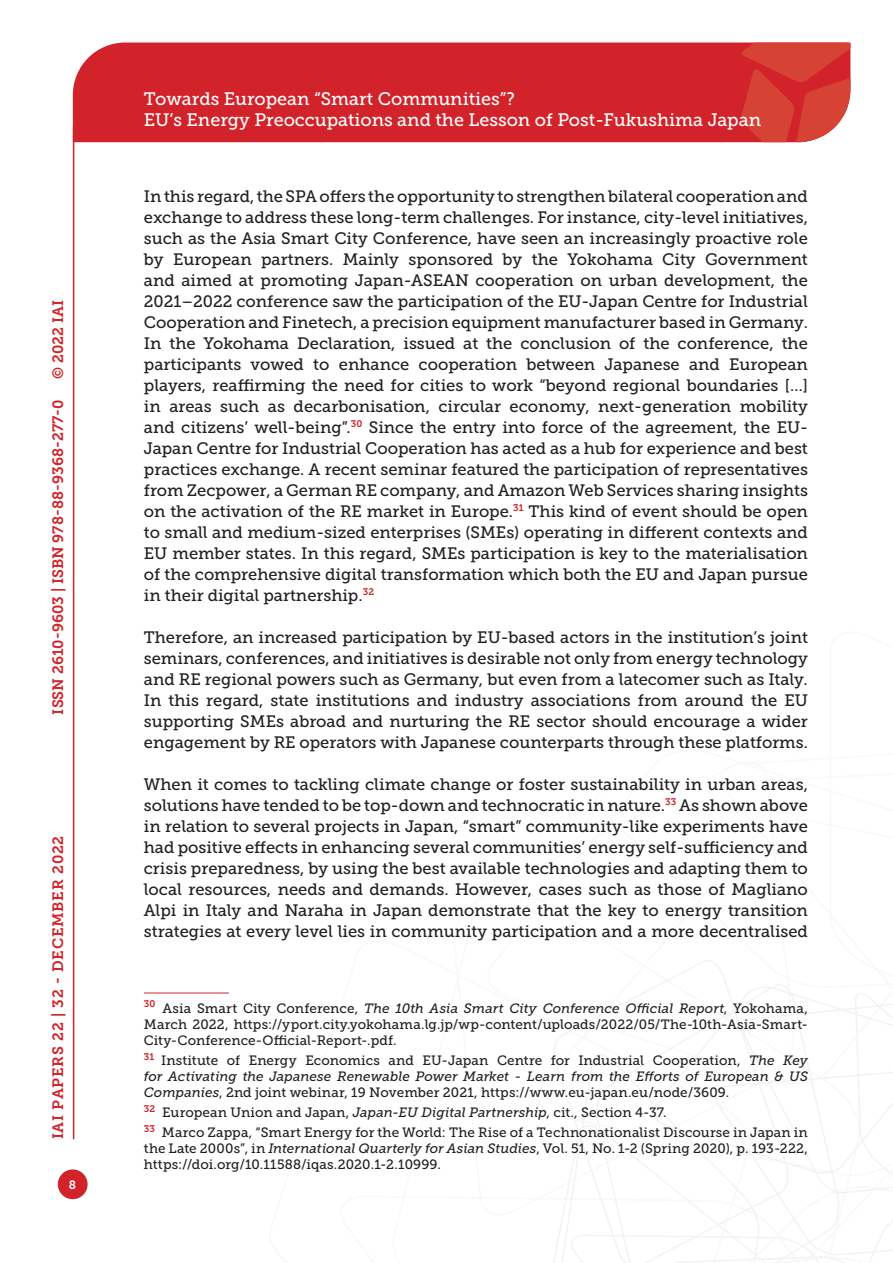
<style>
.page{position:relative;width:893px;height:1263px;background:#fff}
.page>*{position:absolute;margin:0;border:0;box-sizing:border-box;transform-origin:0 0}
.t1{font:18px/21.6px "Museo Slab 500";color:#fff}
.Testo{font:16.5px/21px "Museo Slab 500";color:#231f20;text-align:justify}
.t2{font:15px "Museo Slab 700";color:#d2232a}
.t3{font:15px "Museo Slab 700";letter-spacing:.05em;color:#d2232a}
.Nota{font:13.5px/16.2px "Museo Slab 500";letter-spacing:.01em;color:#231f20;text-align:justify}
.t4{font:12px "Museo Slab 700";color:#fff}
.s1{font-style:italic}
</style>
<div class="page">
<svg style="left:553px;top:960px;width:340px;height:303px"></svg>
<div style="left:73px;top:43px;width:668px;height:99px;background:#d2232a"></div>
<svg style="left:741px;top:43px;width:109px;height:99px;background:#d6433b"></svg>
<div style="left:58px;top:1169px;width:30px;height:30px;background:#d2232a;border-radius:50%"></div>
<hr style="left:73px;top:126px;width:1px;height:1013px;background:#d2232a">
<hr style="left:144px;top:993px;width:85px;height:1px;background:#d2232a">
<p class="t2" style="left:50px;top:379px;width:80px;rotate:-90deg">© 2022 IAI</p>
<p class="t2" style="left:49px;top:714px;width:316px;rotate:-90deg">ISSN 2610-9603 | ISBN 978-88-9368-277-0</p>
<p class="t3" style="left:50px;top:1139px;width:305px;rotate:-90deg">IAI PAPERS 22 | 32 - DECEMBER 2022</p>
<p class="t4" style="left:69px;top:1178px;width:9px">8</p>
<p class="t1" style="left:144px;top:88px;width:619px">Towards European “Smart Communities”?<br>EU’s Energy Preoccupations and the Lesson of Post-Fukushima Japan</p>
<p class="Testo" style="left:144px;top:186px;width:666px">In this regard, the SPA offers the opportunity to strengthen bilateral cooperation and exchange to address these long-term challenges. For instance, city-level initiatives, such as the Asia Smart City Conference, have seen an increasingly proactive role by European partners. Mainly sponsored by the Yokohama City Government and aimed at promoting Japan-ASEAN cooperation on urban development, the 2021–2022 conference saw the participation of the EU-Japan Centre for Industrial Cooperation and Finetech, a precision equipment manufacturer based in Germany.<br>In the Yokohama Declaration, issued at the conclusion of the conference, the participants vowed to enhance cooperation between Japanese and European players, reaffirming the need for cities to work “beyond regional boundaries […] in areas such as decarbonisation, circular economy, next-generation mobility and citizens’ well-being”.<sup>30</sup> Since the entry into force of the agreement, the EU-Japan Centre for Industrial Cooperation has acted as a hub for experience and best practices exchange. A recent seminar featured the participation of representatives from Zecpower, a German RE company, and Amazon Web Services sharing insights on the activation of the RE market in Europe.<sup>31</sup> This kind of event should be open to small and medium-sized enterprises (SMEs) operating in different contexts and EU member states. In this regard, SMEs participation is key to the materialisation of the comprehensive digital transformation which both the EU and Japan pursue in their digital partnership.<sup>32</sup></p>
<p class="Testo" style="left:144px;top:627px;width:666px">Therefore, an increased participation by EU-based actors in the institution’s joint seminars, conferences, and initiatives is desirable not only from energy technology and RE regional powers such as Germany, but even from a latecomer such as Italy.<br>In this regard, state institutions and industry associations from around the EU supporting SMEs abroad and nurturing the RE sector should encourage a wider engagement by RE operators with Japanese counterparts through these platforms.</p>
<p class="Testo" style="left:144px;top:774px;width:666px">When it comes to tackling climate change or foster sustainability in urban areas, solutions have tended to be top-down and technocratic in nature.<sup>33</sup> As shown above in relation to several projects in Japan, “smart” community-like experiments have had positive effects in enhancing several communities’ energy self-sufficiency and crisis preparedness, by using the best available technologies and adapting them to local resources, needs and demands. However, cases such as those of Magliano Alpi in Italy and Naraha in Japan demonstrate that the key to energy transition strategies at every level lies in community participation and a more decentralised</p>
<p class="Nota" style="left:144px;top:1000px;width:666px"><sup>30</sup> Asia Smart City Conference, <span class="s1">The 10th Asia Smart City Conference Official Report</span>, Yokohama, March 2022, https://yport.city.yokohama.lg.jp/wp-content/uploads/2022/05/The-10th-Asia-Smart-City-Conference-Official-Report-.pdf.</p>
<p class="Nota" style="left:144px;top:1052px;width:666px"><sup>31</sup> Institute of Energy Economics and EU-Japan Centre for Industrial Cooperation, <span class="s1">The Key for Activating the Japanese Renewable Power Market - Learn from the Efforts of European &amp; US Companies</span>, 2nd joint webinar, 19 November 2021, https://www.eu-japan.eu/node/3609.</p>
<p class="Nota" style="left:144px;top:1104px;width:524px"><sup>32</sup> European Union and Japan, <span class="s1">Japan-EU Digital Partnership</span>, cit., Section 4-37.</p>
<p class="Nota" style="left:144px;top:1124px;width:666px"><sup>33</sup> Marco Zappa, “Smart Energy for the World: The Rise of a Technonationalist Discourse in Japan in the Late 2000s”, in <span class="s1">International Quarterly for Asian Studies</span>, Vol. 51, No. 1-2 (Spring 2020), p. 193-222, https://doi.org/10.11588/iqas.2020.1-2.10999.</p>
</div>
